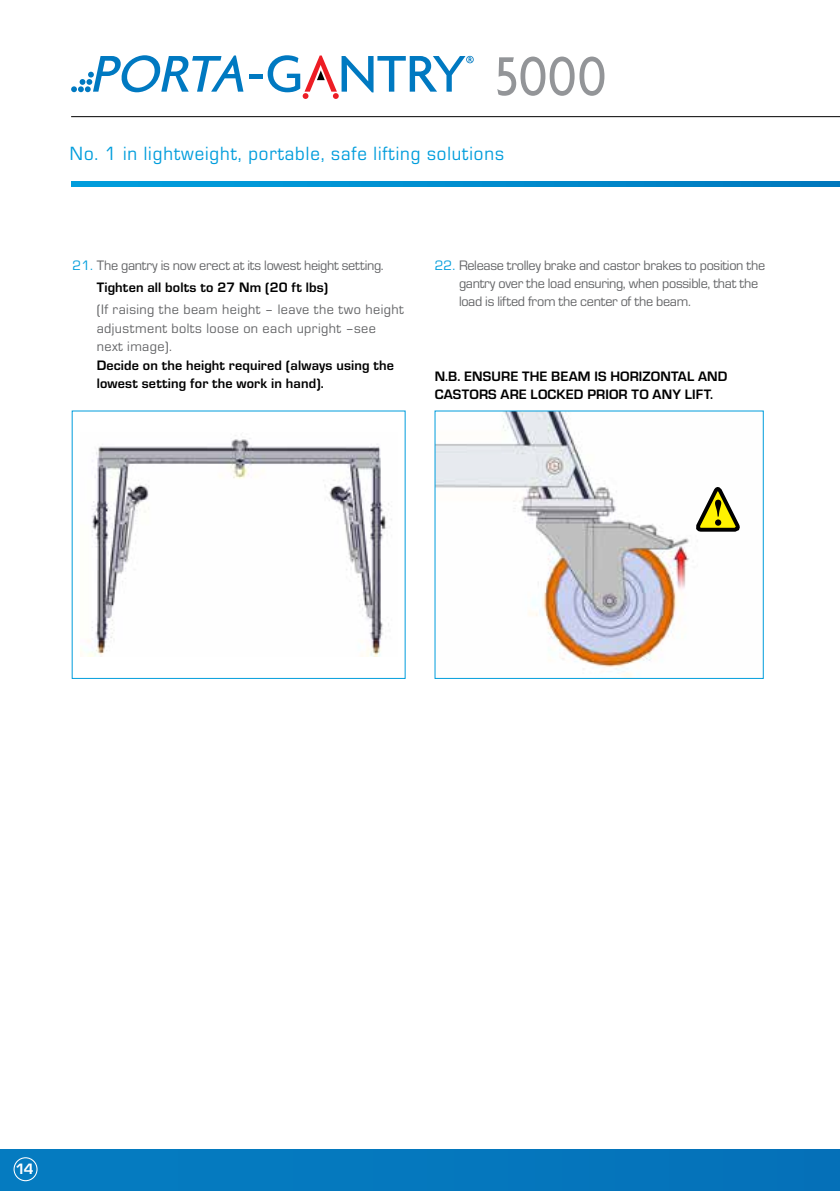
<style>
.page{position:relative;width:840px;height:1191px;background:#fff}
.page>*{position:absolute;margin:0;border:0;box-sizing:border-box;transform-origin:0 0}
.t1{font:19.8px "Eurostile";letter-spacing:.05em;color:#009ddc;scale:.95 1}
.t2{font:700 15.6px "Eurostile";color:#fff}
.t3{font:14.2px/18.4px "Eurostile";letter-spacing:-.01em;color:#636466}
.t4{font:700 14.2px/18.4px "Eurostile";letter-spacing:.01em;color:#000}
.t5{font:14.2px/18.4px "Eurostile";letter-spacing:.03em;color:#636466}
.s1{color:#009ddc}
.s2{font-weight:700;color:#000}
</style>
<div class="page">
<svg style="left:497px;top:57px;width:107px;height:39px"></svg>
<hr style="left:249px;top:74px;width:14px;height:4px;background:#0079c1">
<svg style="left:267px;top:55px;width:206px;height:44px"></svg>
<svg style="left:71px;top:55px;width:172px;height:37px"></svg>
<svg style="left:71px;top:181px;width:768px;height:5px;background:#008cce"></svg>
<hr style="left:71px;top:116px;width:768px;height:1px;background:#000">
<img style="left:80px;top:435px;width:312px;height:221px">
<img style="left:436px;top:412px;width:304px;height:265px">
<svg style="left:692px;top:486px;width:47px;height:55px"></svg>
<div style="left:0;top:1149px;width:839px;height:42px;background:#0578be"></div>
<div style="left:14px;top:1157px;width:24px;height:24px;border:1px solid #fff;border-radius:50%"></div>
<h1 class="t1" style="left:70px;top:140px;width:458px">No. 1 in lightweight, portable, safe lifting solutions</h1>
<p class="t3" style="left:97px;top:253px;width:288px;line-height:22.4px;text-indent:-24px"><span class="s1">21.</span> The gantry is now erect at its lowest height setting.<br><span class="s2">Tighten all bolts to 27 Nm (20 ft lbs)</span></p>
<p class="t5" style="left:97px;top:300px;width:308px">(If raising the beam height – leave the two height adjustment bolts loose on each upright –see next image).</p>
<p class="t4" style="left:97px;top:355px;width:298px">Decide on the height required (always using the lowest setting for the work in hand).</p>
<p class="t3" style="left:459px;top:255px;width:307px;text-indent:-24px"><span class="s1">22.</span> Release trolley brake and castor brakes to position the gantry over the load ensuring, when possible, that the load is lifted from the center of the beam.</p>
<p class="t4" style="left:434px;top:366px;width:294px">N.B. ENSURE THE BEAM IS HORIZONTAL AND<br>CASTORS ARE LOCKED PRIOR TO ANY LIFT.</p>
<p class="t2" style="left:16px;top:1158px;width:19px">14</p>
</div>
